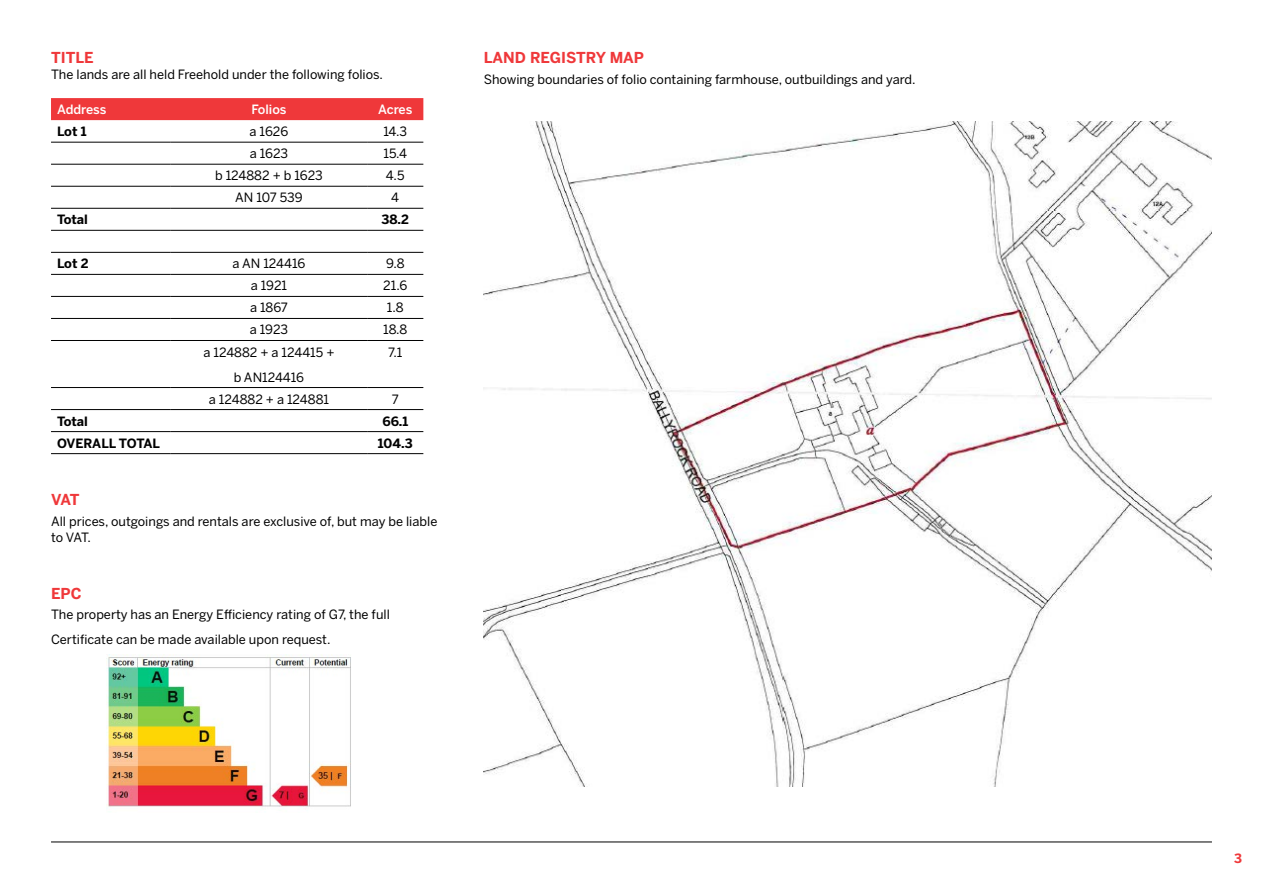
<style>
.page{position:relative;width:1263px;height:893px;background:#fff}
.page>*{position:absolute;margin:0;border:0;box-sizing:border-box;transform-origin:0 0}
.t1{font:700 15px "Benton Sans";color:#ef383a}
.t2{font:12.75px/25px "Benton Sans";color:#000}
.t3{font:700 12.75px "Benton Sans";color:#000}
.t4{font:500 12.75px "Benton Sans";letter-spacing:-.01em;color:#fff}
.t5{font:700 12.75px "Benton Sans";color:#ef383a}
</style>
<div class="page">
<hr style="left:51px;top:842px;width:1161px;height:1px;background:#000">
<img style="left:484px;top:121px;width:728px;height:666px">
<div style="left:51px;top:98px;width:372px;height:22px;background:#ef383a"></div>
<hr style="left:51px;top:142px;width:120px;height:1px;background:#000">
<hr style="left:171px;top:142px;width:196px;height:1px;background:#000">
<hr style="left:367px;top:142px;width:56px;height:1px;background:#000">
<hr style="left:51px;top:164px;width:120px;height:1px;background:#000">
<hr style="left:171px;top:164px;width:196px;height:1px;background:#000">
<hr style="left:367px;top:164px;width:56px;height:1px;background:#000">
<hr style="left:51px;top:186px;width:120px;height:1px;background:#000">
<hr style="left:171px;top:186px;width:196px;height:1px;background:#000">
<hr style="left:367px;top:186px;width:56px;height:1px;background:#000">
<hr style="left:51px;top:208px;width:120px;height:1px;background:#000">
<hr style="left:171px;top:208px;width:196px;height:1px;background:#000">
<hr style="left:367px;top:208px;width:56px;height:1px;background:#000">
<hr style="left:51px;top:230px;width:120px;height:1px;background:#000">
<hr style="left:171px;top:230px;width:196px;height:1px;background:#000">
<hr style="left:367px;top:230px;width:56px;height:1px;background:#000">
<hr style="left:51px;top:252px;width:120px;height:1px;background:#000">
<hr style="left:171px;top:252px;width:196px;height:1px;background:#000">
<hr style="left:367px;top:252px;width:56px;height:1px;background:#000">
<hr style="left:51px;top:274px;width:120px;height:1px;background:#000">
<hr style="left:171px;top:274px;width:196px;height:1px;background:#000">
<hr style="left:367px;top:274px;width:56px;height:1px;background:#000">
<hr style="left:51px;top:296px;width:120px;height:1px;background:#000">
<hr style="left:171px;top:296px;width:196px;height:1px;background:#000">
<hr style="left:367px;top:296px;width:56px;height:1px;background:#000">
<hr style="left:51px;top:318px;width:120px;height:1px;background:#000">
<hr style="left:171px;top:318px;width:196px;height:1px;background:#000">
<hr style="left:367px;top:318px;width:56px;height:1px;background:#000">
<hr style="left:51px;top:340px;width:120px;height:1px;background:#000">
<hr style="left:171px;top:340px;width:196px;height:1px;background:#000">
<hr style="left:367px;top:340px;width:56px;height:1px;background:#000">
<hr style="left:51px;top:387px;width:120px;height:1px;background:#000">
<hr style="left:171px;top:387px;width:196px;height:1px;background:#000">
<hr style="left:367px;top:387px;width:56px;height:1px;background:#000">
<hr style="left:51px;top:409px;width:120px;height:1px;background:#000">
<hr style="left:171px;top:409px;width:196px;height:1px;background:#000">
<hr style="left:367px;top:409px;width:56px;height:1px;background:#000">
<hr style="left:51px;top:431px;width:120px;height:1px;background:#000">
<hr style="left:171px;top:431px;width:196px;height:1px;background:#000">
<hr style="left:367px;top:431px;width:56px;height:1px;background:#000">
<hr style="left:51px;top:453px;width:120px;height:1px;background:#000">
<hr style="left:171px;top:453px;width:196px;height:1px;background:#000">
<hr style="left:367px;top:453px;width:56px;height:1px;background:#000">
<img style="left:107px;top:655px;width:244px;height:152px">
<p class="t1" style="left:51px;top:48px;width:44px">TITLE</p>
<p class="t2" style="left:51px;top:62px;width:333px">The lands are all held Freehold under the following folios.</p>
<p class="t4" style="left:57px;top:102px;width:51px">Address</p>
<p class="t4" style="left:251px;top:102px;width:37px">Folios</p>
<p class="t4" style="left:378px;top:102px;width:36px">Acres</p>
<p class="t3" style="left:57px;top:124px;width:31px">Lot 1</p>
<p class="t2" style="left:250px;top:119px;width:40px">a 1626</p>
<p class="t2" style="left:383px;top:119px;width:25px">14.3</p>
<p class="t2" style="left:250px;top:141px;width:40px">a 1623</p>
<p class="t2" style="left:383px;top:141px;width:25px">15.4</p>
<p class="t2" style="left:215px;top:163px;width:109px">b 124882 + b 1623</p>
<p class="t2" style="left:386px;top:163px;width:20px">4.5</p>
<p class="t2" style="left:235px;top:185px;width:69px">AN 107 539</p>
<p class="t2" style="left:391px;top:185px;width:9px">4</p>
<p class="t3" style="left:57px;top:212px;width:32px">Total</p>
<p class="t3" style="left:381px;top:212px;width:29px">38.2</p>
<p class="t3" style="left:57px;top:256px;width:33px">Lot 2</p>
<p class="t2" style="left:233px;top:251px;width:74px">a AN 124416</p>
<p class="t2" style="left:386px;top:251px;width:20px">9.8</p>
<p class="t2" style="left:251px;top:273px;width:38px">a 1921</p>
<p class="t2" style="left:383px;top:273px;width:25px">21.6</p>
<p class="t2" style="left:250px;top:295px;width:39px">a 1867</p>
<p class="t2" style="left:387px;top:295px;width:18px">1.8</p>
<p class="t2" style="left:250px;top:317px;width:40px">a 1923</p>
<p class="t2" style="left:383px;top:317px;width:26px">18.8</p>
<p class="t2" style="left:203px;top:339px;width:132px;text-align:center">a 124882 + a 124415 + b AN124416</p>
<p class="t2" style="left:388px;top:339px;width:16px">7.1</p>
<p class="t2" style="left:209px;top:386px;width:122px">a 124882 + a 124881</p>
<p class="t2" style="left:392px;top:386px;width:8px">7</p>
<p class="t3" style="left:57px;top:413px;width:32px">Total</p>
<p class="t3" style="left:382px;top:413px;width:27px">66.1</p>
<p class="t3" style="left:57px;top:435px;width:105px">OVERALL TOTAL</p>
<p class="t3" style="left:378px;top:435px;width:36px">104.3</p>
<p class="t1" style="left:51px;top:490px;width:30px">VAT</p>
<p class="t2" style="left:51px;top:513px;width:388px;line-height:16.5px">All prices, outgoings and rentals are exclusive of, but may be liable to VAT.</p>
<p class="t1" style="left:51px;top:584px;width:32px">EPC</p>
<p class="t2" style="left:51px;top:602px;width:340px">The property has an Energy Efficiency rating of G7, the full<br>Certificate can be made available upon request.</p>
<p class="t1" style="left:484px;top:48px;width:162px">LAND REGISTRY MAP</p>
<p class="t2" style="left:484px;top:66px;width:433px">Showing boundaries of folio containing farmhouse, outbuildings and yard.</p>
<p class="t5" style="left:1234px;top:850px;width:9px">3</p>
</div>
